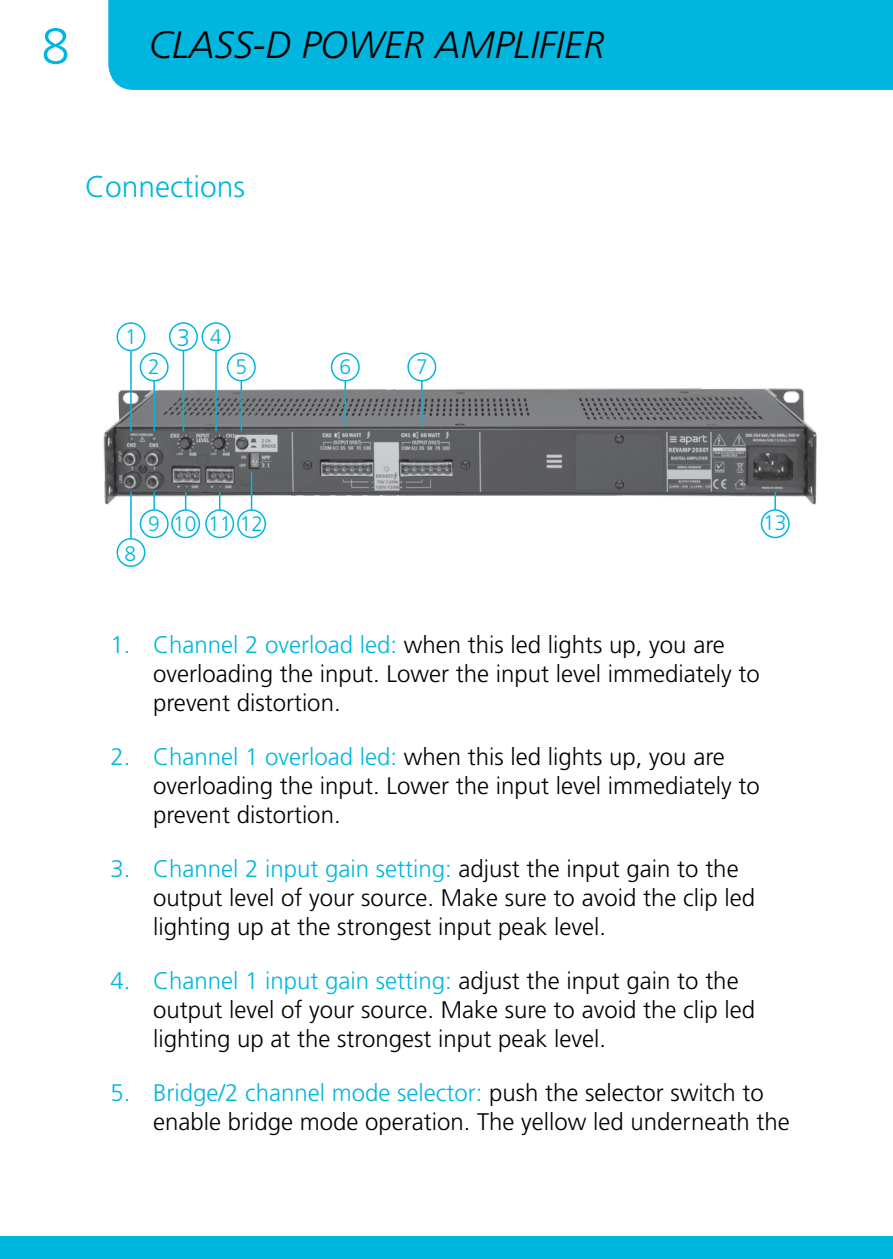
<style>
.page{position:relative;width:893px;height:1259px;background:#fff}
.page>*{position:absolute;margin:0;border:0;box-sizing:border-box;transform-origin:0 0}
.t1{font:300 51px "Frutiger LT Std";color:#00b6de}
.t2{font:italic 300 38.1px "Frutiger LT Std";color:#000}
.t3{font:300 30px "Frutiger LT Std";color:#00b6de}
.t4{font:300 24px/28.8px "Frutiger LT Std";color:#000}
.t5{font:300 24px "Frutiger LT Std";color:#00b6de}
.t6{font:300 21px "Frutiger LT Std";color:#00b6de}
.s1{font-size:21px}
.s2{color:#00b6de}
</style>
<div class="page">
<div style="left:108px;top:0;width:785px;height:90px;background:#00b6de"></div>
<div style="left:0;top:1236px;width:893px;height:23px;background:#00b6de"></div>
<img style="left:103px;top:367px;width:714px;height:155px">
<div style="left:117px;top:322px;width:28px;height:29px;border:2px solid #00b6de;border-radius:50%"></div>
<div style="left:117px;top:538px;width:28px;height:29px;border:2px solid #00b6de;border-radius:50%"></div>
<div style="left:140px;top:509px;width:29px;height:29px;border:2px solid #00b6de;border-radius:50%"></div>
<div style="left:169px;top:322px;width:29px;height:29px;border:2px solid #00b6de;border-radius:50%"></div>
<div style="left:202px;top:322px;width:28px;height:29px;border:2px solid #00b6de;border-radius:50%"></div>
<div style="left:140px;top:352px;width:29px;height:29px;border:2px solid #00b6de;border-radius:50%"></div>
<div style="left:407px;top:352px;width:29px;height:29px;border:2px solid #00b6de;border-radius:50%"></div>
<hr style="left:130px;top:350px;width:2px;height:81px;background:#00b6de">
<hr style="left:130px;top:492px;width:2px;height:46px;background:#00b6de">
<svg style="left:153px;top:492px;width:2px;height:18px"></svg>
<hr style="left:183px;top:350px;width:1px;height:81px;background:#00b6de">
<hr style="left:215px;top:350px;width:2px;height:81px;background:#00b6de">
<hr style="left:153px;top:381px;width:2px;height:50px;background:#00b6de">
<hr style="left:421px;top:381px;width:2px;height:45px;background:#00b6de">
<div style="left:227px;top:352px;width:29px;height:29px;border:2px solid #00b6de;border-radius:50%"></div>
<hr style="left:241px;top:381px;width:1px;height:50px;background:#00b6de">
<div style="left:761px;top:509px;width:29px;height:29px;border:2px solid #00b6de;border-radius:50%"></div>
<svg style="left:774px;top:492px;width:2px;height:18px"></svg>
<div style="left:205px;top:509px;width:29px;height:29px;border:2px solid #00b6de;border-radius:50%"></div>
<svg style="left:219px;top:492px;width:1px;height:18px"></svg>
<div style="left:331px;top:352px;width:29px;height:29px;border:2px solid #00b6de;border-radius:50%"></div>
<hr style="left:345px;top:381px;width:1px;height:45px;background:#00b6de">
<div style="left:237px;top:509px;width:29px;height:29px;border:2px solid #00b6de;border-radius:50%"></div>
<hr style="left:251px;top:472px;width:1px;height:38px;background:#00b6de">
<div style="left:171px;top:509px;width:29px;height:29px;border:2px solid #00b6de;border-radius:50%"></div>
<svg style="left:185px;top:492px;width:1px;height:18px"></svg>
<h1 class="t1" style="left:41px;top:17px;width:30px">8</h1>
<h2 class="t2" style="left:149px;top:23px;width:457px">CLASS-D POWER AMPLIFIER</h2>
<p class="t3" style="left:85px;top:170px;width:162px">Connections</p>
<p class="t6" style="left:125px;top:324px;width:13px">1</p>
<p class="t5" style="left:177px;top:324px;width:47px">3 <span class="s1">4</span></p>
<p class="t6" style="left:148px;top:355px;width:13px">2</p>
<p class="t6" style="left:235px;top:355px;width:13px">5</p>
<p class="t6" style="left:416px;top:355px;width:13px">7</p>
<p class="t6" style="left:339px;top:355px;width:13px">6</p>
<p class="t6" style="left:124px;top:541px;width:13px">8</p>
<p class="t6" style="left:148px;top:512px;width:13px">9</p>
<p class="t6" style="left:173px;top:512px;width:25px">10</p>
<p class="t6" style="left:208px;top:512px;width:57px">11 12</p>
<p class="t6" style="left:763px;top:511px;width:25px">13</p>
<p class="t4" style="left:153px;top:631px;width:608px;text-indent:-43px"><span class="s2">1. Channel 2 overload led:</span> when this led lights up, you are overloading the input. Lower the input level immediately to prevent distortion.</p>
<p class="t4" style="left:153px;top:743px;width:608px;text-indent:-43px"><span class="s2">2. Channel 1 overload led:</span> when this led lights up, you are overloading the input. Lower the input level immediately to prevent distortion.</p>
<p class="t4" style="left:153px;top:855px;width:603px;text-indent:-43px"><span class="s2">3. Channel 2 input gain setting:</span> adjust the input gain to the output level of your source. Make sure to avoid the clip led lighting up at the strongest input peak level.</p>
<p class="t4" style="left:153px;top:967px;width:603px;text-indent:-43px"><span class="s2">4. Channel 1 input gain setting:</span> adjust the input gain to the output level of your source. Make sure to avoid the clip led lighting up at the strongest input peak level.</p>
<p class="t4" style="left:153px;top:1079px;width:638px;text-indent:-43px"><span class="s2">5. Bridge/2 channel mode selector:</span> push the selector switch to enable bridge mode operation. The yellow led underneath the</p>
</div>
